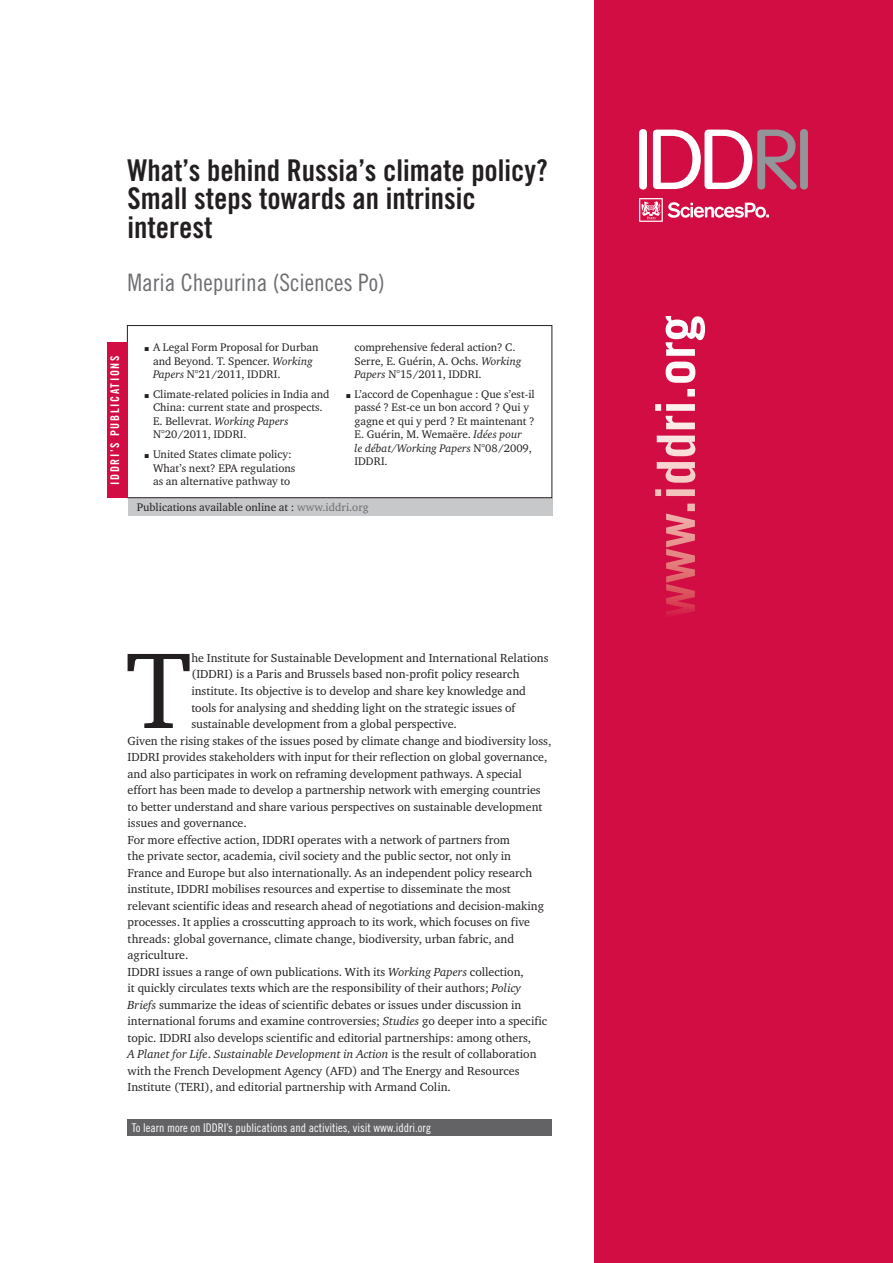
<style>
.page{position:relative;width:893px;height:1263px;background:#fff}
.page>*{position:absolute;margin:0;border:0;box-sizing:border-box;transform-origin:0 0}
.t1{font:110.4px "Charter ITC";color:#231f20}
.t2{font:700 52.95px "Trade Gothic";color:#fff}
.t3{font:30px/28.5px "Trade Gothic Bold Cond Twenty";color:#231f20}
.t4{font:24px "Trade Gothic Cond Eighteen";color:#6c6d70}
.t5{font:12px "Charter ITC";color:#231f20}
.t6{font:italic 12px "Charter ITC";color:#231f20}
.t7{font:12px "Trade Gothic Cond Eighteen";color:#fff}
.t8{font:12px "Trade Gothic Bold Cond Twenty";letter-spacing:.14em;color:#fff}
.t9{font:11.25px/13.5px "Charter ITC";color:#231f20}
.s1{font-style:italic}
.s2{color:#6c6d70}
.s3{font-style:normal}
</style>
<div class="page">
<div style="left:128px;top:498px;width:425px;height:17px;background:#c7c8ca"></div>
<div style="left:594px;top:0;width:299px;height:1263px;background:#d20d44"></div>
<svg style="left:639px;top:198px;width:130px;height:24px"></svg>
<div style="left:639px;top:129px;width:8px;height:61px;background:#fff;border-radius:4px"></div>
<svg style="left:653px;top:130px;width:144px;height:60px"></svg>
<div style="left:800px;top:129px;width:8px;height:61px;background:#939598;border-radius:4px"></div>
<div style="left:127px;top:325px;width:425px;height:173px;border:1px solid #231f20"></div>
<div style="left:107px;top:343px;width:21px;height:155px;background:#d20d44"></div>
<div style="left:128px;top:1119px;width:424px;height:16px;background:#636366"></div>
<h3 class="t3" style="left:128px;top:155px;width:422px">What’s behind Russia’s climate policy?<br>Small steps towards an intrinsic interest</h3>
<h3 class="t4" style="left:128px;top:268px;width:259px">Maria Chepurina (Sciences Po)</h3>
<p class="t8" style="left:107px;top:485px;width:130px;rotate:-90deg">iddr i’s PUBLIC ATIONS</p>
<p class="t9" style="left:153px;top:340px;width:167px">A Legal Form Proposal for Durban and Beyond. T. Spencer. <span class="s1">Working<br>Papers</span> N°21/2011, IDDRI.</p>
<p class="t9" style="left:153px;top:387px;width:178px">Climate-related policies in India and<br>China: current state and prospects.<br>E. Bellevrat. <span class="s1">Working Papers<br></span>N°20/2011, IDDRI.</p>
<p class="t9" style="left:153px;top:448px;width:144px">United States climate policy:<br>What’s next? EPA regulations as an alternative pathway to</p>
<p class="t9" style="left:355px;top:340px;width:168px">comprehensive federal action? C.<br>Serre, E. Guérin, A. Ochs. <span class="s1">Working<br>Papers</span> N°15/2011, IDDRI.</p>
<p class="t9" style="left:355px;top:387px;width:182px">L’accord de Copenhague : Que s’est-il passé ? Est-ce un bon accord ? Qui y gagne et qui y perd ? Et maintenant ?<br>E. Guérin, M. Wemaëre. <span class="s1">Idées pour<br>le débat/Working Papers</span> N°08/2009,<br>IDDRI.</p>
<p class="t9" style="left:137px;top:500px;width:233px">Publications available online at : <span class="s2">www.iddri.org</span></p>
<h1 class="t1" style="left:126px;top:621px;width:67px">T</h1>
<p class="t5" style="left:191px;top:650px;width:359px">he Institute for Sustainable Development and International Relations</p>
<p class="t5" style="left:191px;top:667px;width:330px">(IDDRI) is a Paris and Brussels based non-profit policy research</p>
<p class="t5" style="left:191px;top:683px;width:336px">institute. Its objective is to develop and share key knowledge and</p>
<p class="t5" style="left:191px;top:700px;width:325px">tools for analysing and shedding light on the strategic issues of</p>
<p class="t5" style="left:191px;top:716px;width:267px">sustainable development from a global perspective.</p>
<p class="t5" style="left:128px;top:733px;width:425px">Given the rising stakes of the issues posed by climate change and biodiversity loss,</p>
<p class="t5" style="left:128px;top:749px;width:421px">IDDRI provides stakeholders with input for their reflection on global governance,</p>
<p class="t5" style="left:128px;top:766px;width:396px">and also participates in work on reframing development pathways. A special</p>
<p class="t5" style="left:128px;top:782px;width:415px">effort has been made to develop a partnership network with emerging countries</p>
<p class="t5" style="left:128px;top:799px;width:416px">to better understand and share various perspectives on sustainable development</p>
<p class="t5" style="left:128px;top:815px;width:121px">issues and governance.</p>
<p class="t5" style="left:128px;top:832px;width:384px">For more effective action, IDDRI operates with a network of partners from</p>
<p class="t5" style="left:128px;top:848px;width:385px">the private sector, academia, civil society and the public sector, not only in</p>
<p class="t5" style="left:128px;top:865px;width:406px">France and Europe but also internationally. As an independent policy research</p>
<p class="t5" style="left:128px;top:881px;width:385px">institute, IDDRI mobilises resources and expertise to disseminate the most</p>
<p class="t5" style="left:128px;top:898px;width:418px">relevant scientific ideas and research ahead of negotiations and decision-making</p>
<p class="t5" style="left:128px;top:914px;width:404px">processes. It applies a crosscutting approach to its work, which focuses on five</p>
<p class="t5" style="left:128px;top:931px;width:388px">threads: global governance, climate change, biodiversity, urban fabric, and</p>
<p class="t5" style="left:128px;top:947px;width:62px">agriculture.</p>
<p class="t5" style="left:128px;top:964px;width:398px">IDDRI issues a range of own publications. With its <span class="s1">Working Papers</span> collection,</p>
<p class="t5" style="left:128px;top:980px;width:395px">it quickly circulates texts which are the responsibility of their authors; <span class="s1">Policy</span></p>
<p class="t5" style="left:128px;top:997px;width:395px"><span class="s1">Briefs</span> summarize the ideas of scientific debates or issues under discussion in</p>
<p class="t5" style="left:128px;top:1013px;width:421px">international forums and examine controversies; <span class="s1">Studies</span> go deeper into a specific</p>
<p class="t5" style="left:128px;top:1030px;width:405px">topic. IDDRI also develops scientific and editorial partnerships: among others,</p>
<p class="t6" style="left:128px;top:1046px;width:410px">A Planet for Life<span class="s3">.</span> Sustainable Development in Action <span class="s3">is the result of collaboration</span></p>
<p class="t5" style="left:128px;top:1063px;width:394px">with the French Development Agency (AFD) and The Energy and Resources</p>
<p class="t5" style="left:128px;top:1079px;width:325px">Institute (TERI), and editorial partnership with Armand Colin.</p>
<p class="t7" style="left:132px;top:1120px;width:301px">To learn more on IDDRI’s publications and activities, visit www.iddri.org</p>
<h2 class="t2" style="left:643px;top:619px;width:305px;rotate:-90deg">www.iddri.org</h2>
</div>
